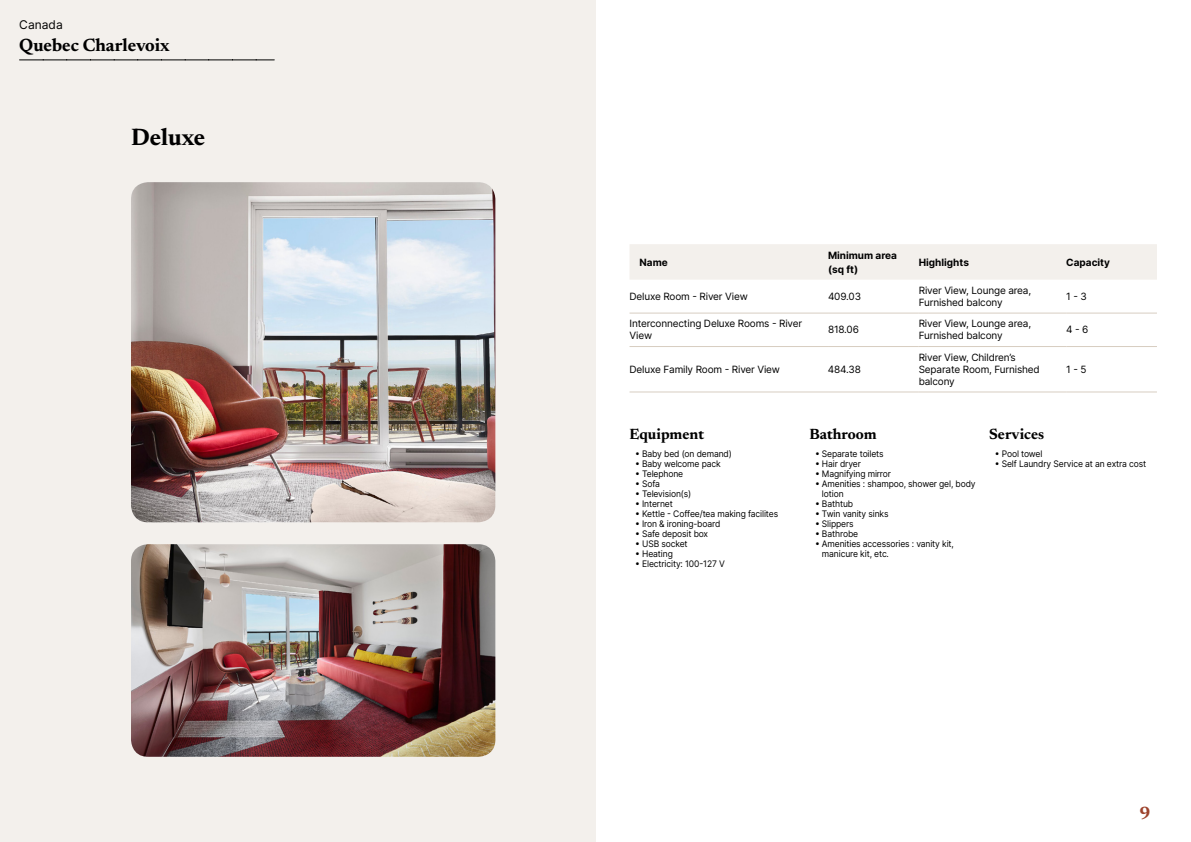
<style>
.page{position:relative;width:1191px;height:842px;background:#fff}
.page>*{position:absolute;margin:0;border:0;box-sizing:border-box;transform-origin:0 0}
.t1{font:700 24px "Newsreader 24 pt";color:#000}
.t2{font:700 18px "Newsreader 24 pt";color:#000}
.t3{font:700 18px "Newsreader 24 pt";color:#9d432c}
.t4{font:700 15px "Newsreader 24 pt";color:#000}
.t5{font:12px "Inter";color:#000}
.t6{font:10px/12px "Inter";letter-spacing:-.015em;color:#000}
.t7{font:700 10px/14px "Inter";color:#000}
.t8{font:9px/10px "Inter";letter-spacing:-.015em;color:#000;scale:.95 1}
</style>
<div class="page">
<div style="left:0;top:0;width:595px;height:842px;background:#f3f0ec"></div>
<img style="left:131px;top:182px;width:364px;height:340px">
<img style="left:131px;top:544px;width:364px;height:213px">
<svg style="left:20px;top:60px;width:254px;height:1px"></svg>
<div style="left:630px;top:244px;width:527px;height:36px;background:#f3f0ec"></div>
<hr style="left:629px;top:313px;width:199px;height:1px;background:#d7cdc1">
<hr style="left:828px;top:313px;width:90px;height:1px;background:#d7cdc1">
<hr style="left:918px;top:313px;width:148px;height:1px;background:#d7cdc1">
<hr style="left:1066px;top:313px;width:91px;height:1px;background:#d7cdc1">
<hr style="left:629px;top:346px;width:199px;height:1px;background:#d7cdc1">
<hr style="left:828px;top:346px;width:90px;height:1px;background:#d7cdc1">
<hr style="left:918px;top:346px;width:148px;height:1px;background:#d7cdc1">
<hr style="left:1066px;top:346px;width:91px;height:1px;background:#d7cdc1">
<hr style="left:629px;top:391px;width:199px;height:1px;background:#d7cdc1">
<hr style="left:828px;top:391px;width:90px;height:1px;background:#d7cdc1">
<hr style="left:918px;top:391px;width:148px;height:1px;background:#d7cdc1">
<hr style="left:1066px;top:391px;width:91px;height:1px;background:#d7cdc1">
<h3 class="t5" style="left:19px;top:15px;width:45px">Canada</h3>
<h2 class="t2" style="left:19px;top:32px;width:152px">Quebec Charlevoix</h2>
<h1 class="t1" style="left:131px;top:120px;width:76px">Deluxe</h1>
<p class="t7" style="left:639px;top:255px;width:30px">Name</p>
<p class="t7" style="left:828px;top:248px;width:70px">Minimum area (sq ft)</p>
<p class="t7" style="left:918px;top:255px;width:52px">Highlights</p>
<p class="t7" style="left:1066px;top:255px;width:45px">Capacity</p>
<p class="t6" style="left:629px;top:290px;width:120px">Deluxe Room - River View</p>
<p class="t6" style="left:828px;top:290px;width:35px">409.03</p>
<p class="t6" style="left:918px;top:284px;width:114px">River View, Lounge area,<br>Furnished balcony</p>
<p class="t6" style="left:1066px;top:290px;width:22px">1 - 3</p>
<p class="t6" style="left:629px;top:318px;width:174px">Interconnecting Deluxe Rooms - River<br>View</p>
<p class="t6" style="left:828px;top:324px;width:32px">818.06</p>
<p class="t6" style="left:918px;top:318px;width:114px">River View, Lounge area,<br>Furnished balcony</p>
<p class="t6" style="left:1066px;top:324px;width:24px">4 - 6</p>
<p class="t6" style="left:629px;top:363px;width:152px">Deluxe Family Room - River View</p>
<p class="t6" style="left:828px;top:363px;width:34px">484.38</p>
<p class="t6" style="left:918px;top:351px;width:123px">River View, Children’s<br>Separate Room, Furnished balcony</p>
<p class="t6" style="left:1066px;top:363px;width:22px">1 - 5</p>
<h3 class="t4" style="left:629px;top:423px;width:76px">Equipment</h3>
<p class="t8" style="left:635px;top:449px;width:103px">• Baby bed (on demand)</p>
<p class="t8" style="left:635px;top:459px;width:92px">• Baby welcome pack</p>
<p class="t8" style="left:635px;top:469px;width:52px">• Telephone</p>
<p class="t8" style="left:635px;top:479px;width:28px">• Sofa</p>
<p class="t8" style="left:635px;top:489px;width:61px">• Television(s)</p>
<p class="t8" style="left:635px;top:499px;width:41px">• Internet</p>
<p class="t8" style="left:635px;top:509px;width:152px">• Kettle - Coffee/tea making facilites</p>
<p class="t8" style="left:635px;top:519px;width:91px">• Iron &amp; ironing-board</p>
<p class="t8" style="left:635px;top:529px;width:78px">• Safe deposit box</p>
<p class="t8" style="left:635px;top:539px;width:57px">• USB socket</p>
<p class="t8" style="left:635px;top:549px;width:41px">• Heating</p>
<p class="t8" style="left:635px;top:559px;width:96px">• Electricity: 100-127 V</p>
<h3 class="t4" style="left:809px;top:423px;width:69px">Bathroom</h3>
<p class="t8" style="left:815px;top:449px;width:74px">• Separate toilets</p>
<p class="t8" style="left:815px;top:459px;width:50px">• Hair dryer</p>
<p class="t8" style="left:815px;top:469px;width:82px">• Magnifying mirror</p>
<p class="t8" style="left:822px;top:479px;width:163px;text-indent:-7px">• Amenities : shampoo, shower gel, body lotion</p>
<p class="t8" style="left:815px;top:499px;width:42px">• Bathtub</p>
<p class="t8" style="left:815px;top:509px;width:79px">• Twin vanity sinks</p>
<p class="t8" style="left:815px;top:519px;width:42px">• Slippers</p>
<p class="t8" style="left:815px;top:529px;width:47px">• Bathrobe</p>
<p class="t8" style="left:822px;top:539px;width:140px;text-indent:-7px">• Amenities accessories : vanity kit, manicure kit, etc.</p>
<h3 class="t4" style="left:989px;top:423px;width:57px">Services</h3>
<p class="t8" style="left:994px;top:449px;width:52px">• Pool towel</p>
<p class="t8" style="left:994px;top:459px;width:161px">• Self Laundry Service at an extra cost</p>
<h2 class="t3" style="left:1139px;top:800px;width:13px">9</h2>
</div>
